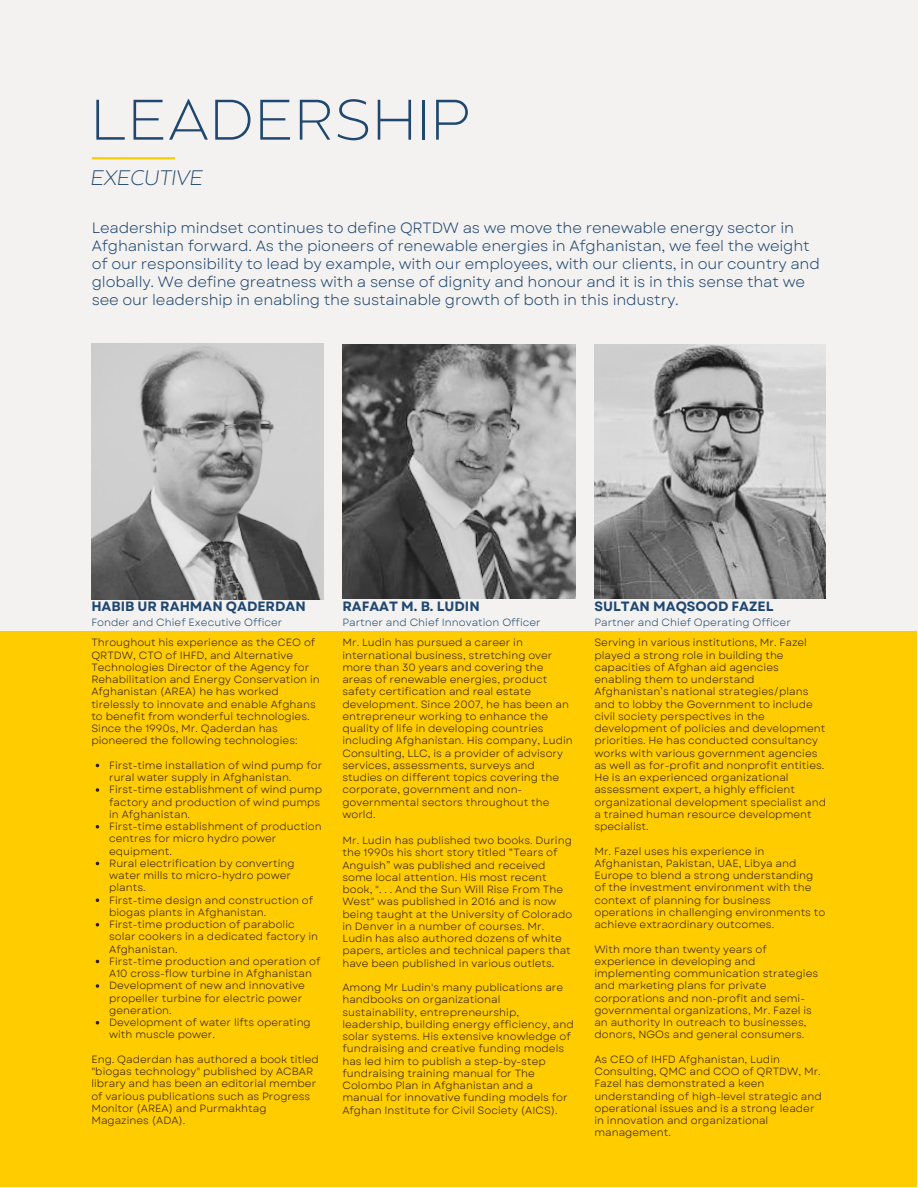
<style>
.page{position:relative;width:918px;height:1188px;background:#f4f2f0}
.page>*{position:absolute;margin:0;border:0;box-sizing:border-box;transform-origin:0 0}
.t1{font:200 57px "Balgin";letter-spacing:.035em;color:#1f4770}
.t2{font:italic 200 21px "Balgin";color:#1f4770}
.t3{font:15px/18px "Garet";letter-spacing:-.01em;color:#1f4770}
.t4{font:700 13.5px "Garet";color:#1f4770}
.t5{font:10.5px/12.3px "Garet";color:#321e0a}
.t6{font:10.5px "Garet";color:#1f4770}
</style>
<div class="page">
<hr style="left:92px;top:157px;width:83px;height:2px;background:#fc0">
<img style="left:91px;top:344px;width:232px;height:255px">
<img style="left:342px;top:344px;width:233px;height:255px">
<div style="left:0;top:631px;width:917px;height:555px;background:#fc0"></div>
<svg style="left:96px;top:788px;width:3px;height:4px"></svg>
<svg style="left:96px;top:898px;width:3px;height:4px"></svg>
<svg style="left:96px;top:984px;width:3px;height:4px"></svg>
<img style="left:594px;top:344px;width:231px;height:254px">
<h1 class="t1" style="left:92px;top:97px;width:380px">LEADERSHIP</h1>
<h2 class="t2" style="left:92px;top:169px;width:114px">EXECUTIVE</h2>
<p class="t3" style="left:92px;top:219px;width:730px">Leadership mindset continues to define QRTDW as we move the renewable energy sector in Afghanistan forward. As the pioneers of renewable energies in Afghanistan, we feel the weight of our responsibility to lead by example, with our employees, with our clients, in our country and globally. We define greatness with a sense of dignity and honour and it is in this sense that we see our leadership in enabling the sustainable growth of both in this industry.</p>
<p class="t4" style="left:91px;top:597px;width:216px">HABIB UR RAHMAN QADERDAN</p>
<p class="t4" style="left:342px;top:597px;width:139px">RAFAAT M. B. LUDIN</p>
<p class="t6" style="left:342px;top:614px;width:200px">Partner and Chief Innovation Officer</p>
<p class="t6" style="left:91px;top:614px;width:193px">Fonder and Chief Executive Officer</p>
<p class="t5" style="left:91px;top:637px;width:230px">Throughout his experience as the CEO of QRTDW, CTO of IHFD, and Alternative Technologies Director of the Agency for Rehabilitation and Energy Conservation in Afghanistan (AREA) he has worked tirelessly to innovate and enable Afghans to benefit from wonderful technologies.<br>Since the 1990s, Mr. Qaderdan has pioneered the following technologies:</p>
<p class="t5" style="left:109px;top:759px;width:215px">First-time installation of wind pump for rural water supply in Afghanistan.<br>First-time establishment of wind pump factory and production of wind pumps in Afghanistan.<br>First-time establishment of production centres for micro hydro power equipment.<br>Rural electrification by converting water mills to micro-hydro power plants.<br>First-time design and construction of biogas plants in Afghanistan.<br>First-time production of parabolic solar cookers in a dedicated factory in<br>Afghanistan.<br>First-time production and operation of<br>A10 cross-flow turbine in Afghanistan<br>Development of new and innovative propeller turbine for electric power generation.<br>Development of water lifts operating with muscle power.</p>
<p class="t5" style="left:91px;top:1053px;width:229px">Eng. Qaderdan has authored a book titled "biogas technology" published by ACBAR library and has been an editorial member of various publications such as Progress Monitor (AREA) and Purmakhtag Magazines (ADA).</p>
<p class="t5" style="left:342px;top:637px;width:232px">Mr. Ludin has pursued a career in international business, stretching over more than 30 years and covering the areas of renewable energies, product safety certification and real estate development. Since 2007, he has been an entrepreneur working to enhance the quality of life in developing countries including Afghanistan. His company, Ludin Consulting, LLC, is a provider of advisory services, assessments, surveys and studies on different topics covering the corporate, government and non&shy;governmental sectors throughout the world.</p>
<p class="t5" style="left:342px;top:834px;width:231px">Mr. Ludin has published two books. During the 1990s his short story titled “Tears of Anguish” was published and received some local attention. His most recent book, ". . . And the Sun Will Rise From The West" was published in 2016 and is now being taught at the University of Colorado in Denver in a number of courses. Mr.<br>Ludin has also authored dozens of white papers, articles and technical papers that have been published in various outlets.</p>
<p class="t5" style="left:342px;top:981px;width:233px">Among Mr Ludin's many publications are handbooks on organizational sustainability, entrepreneurship, leadership, building energy efficiency, and solar systems. His extensive knowledge of fundraising and creative funding models has led him to publish a step-by-step fundraising training manual for The Colombo Plan in Afghanistan and a manual for innovative funding models for Afghan Institute for Civil Society (AICS).</p>
<p class="t4" style="left:594px;top:597px;width:181px">SULTAN MAQSOOD FAZEL</p>
<p class="t6" style="left:594px;top:614px;width:198px">Partner and Chief Operating Officer</p>
<p class="t5" style="left:594px;top:637px;width:233px">Serving in various institutions, Mr. Fazel played a strong role in building the capacities of Afghan aid agencies enabling them to understand Afghanistan’s national strategies/plans and to lobby the Government to include civil society perspectives in the development of policies and development priorities. He has conducted consultancy works with various government agencies as well as for-profit and nonprofit entities.<br>He is an experienced organizational assessment expert, a highly efficient organizational development specialist and a trained human resource development specialist.</p>
<p class="t5" style="left:594px;top:845px;width:233px">Mr. Fazel uses his experience in Afghanistan, Pakistan, UAE, Libya and Europe to blend a strong understanding of the investment environment with the context of planning for business operations in challenging environments to achieve extraordinary outcomes.</p>
<p class="t5" style="left:594px;top:943px;width:225px">With more than twenty years of experience in developing and implementing communication strategies and marketing plans for private corporations and non-profit and semi&shy;governmental organizations, Mr. Fazel is an authority In outreach to businesses, donors, NGOs and general consumers.</p>
<p class="t5" style="left:594px;top:1053px;width:229px">As CEO of IHFD Afghanistan, Ludin Consulting, QMC and COO of QRTDW, Mr.<br>Fazel has demonstrated a keen understanding of high-level strategic and operational issues and is a strong leader in innovation and organizational management.</p>
</div>
